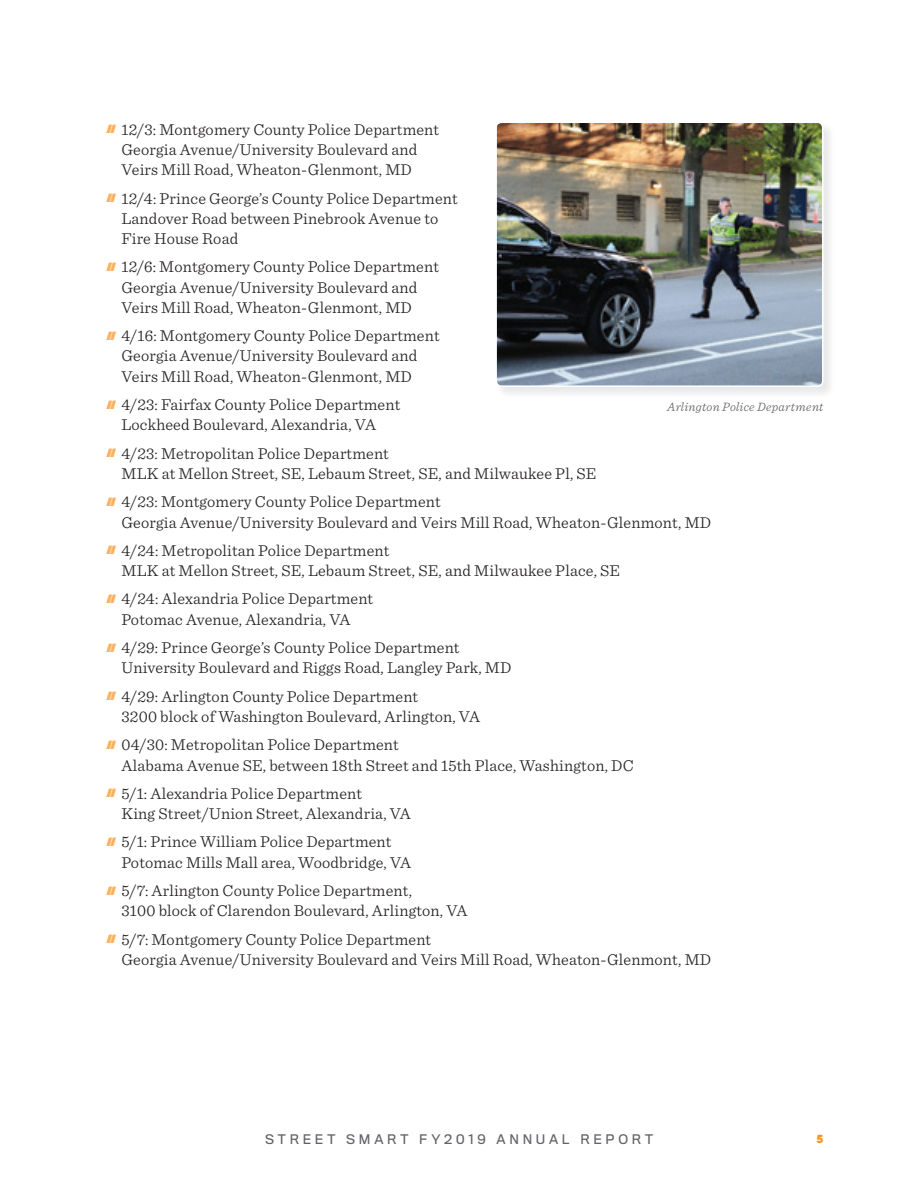
<style>
.page{position:relative;width:918px;height:1188px;background:#fff}
.page>*{position:absolute;margin:0;border:0;box-sizing:border-box;transform-origin:0 0}
.t1{font:300 16.5px/20.2px "Sentinel";letter-spacing:.01em;color:#231f20}
.t2{font:italic 300 12.75px "Sentinel";letter-spacing:.02em;color:#656268}
.t3{font:12.3px "Titling Gothic FB Normal";letter-spacing:.31em;color:#656268}
.t4{font:10.5px "Eveleth Clean";color:#f7931d}
.s1{font-family:"Morse Tech";font-weight:400;font-size:13.2px;color:#fab05f}
</style>
<div class="page">
<div style="left:495px;top:121px;width:340px;height:277px;background:#f2f1f1"></div>
<img style="left:496px;top:122px;width:327px;height:264px">
<div style="left:495px;top:121px;width:329px;height:266px;border:2px solid #fff;border-radius:5px"></div>
<p class="t1" style="left:122px;top:118px;width:319px;text-indent:-15px"><span class="s1">M</span> 12/3: Montgomery County Police Department<br>Georgia Avenue/University Boulevard and<br>Veirs Mill Road, Wheaton-Glenmont, MD</p>
<p class="t1" style="left:122px;top:187px;width:338px;text-indent:-15px"><span class="s1">M</span> 12/4: Prince George’s County Police Department<br>Landover Road between Pinebrook Avenue to<br>Fire House Road</p>
<p class="t1" style="left:122px;top:256px;width:319px;text-indent:-15px"><span class="s1">M</span> 12/6: Montgomery County Police Department<br>Georgia Avenue/University Boulevard and<br>Veirs Mill Road, Wheaton-Glenmont, MD</p>
<p class="t1" style="left:122px;top:324px;width:320px;text-indent:-15px"><span class="s1">M</span> 4/16: Montgomery County Police Department<br>Georgia Avenue/University Boulevard and<br>Veirs Mill Road, Wheaton-Glenmont, MD</p>
<p class="t1" style="left:106px;top:393px;width:295px;text-align:center"><span class="s1">M</span> 4/23: Fairfax County Police Department<br>Lockheed Boulevard, Alexandria, VA</p>
<p class="t1" style="left:122px;top:442px;width:477px;text-indent:-15px"><span class="s1">M</span> 4/23: Metropolitan Police Department<br>MLK at Mellon Street, SE, Lebaum Street, SE, and Milwaukee Pl, SE</p>
<p class="t1" style="left:122px;top:491px;width:591px;text-indent:-15px"><span class="s1">M</span> 4/23: Montgomery County Police Department<br>Georgia Avenue/University Boulevard and Veirs Mill Road, Wheaton-Glenmont, MD</p>
<p class="t1" style="left:122px;top:539px;width:500px;text-indent:-15px"><span class="s1">M</span> 4/24: Metropolitan Police Department<br>MLK at Mellon Street, SE, Lebaum Street, SE, and Milwaukee Place, SE</p>
<p class="t1" style="left:106px;top:588px;width:268px;text-align:center"><span class="s1">M</span> 4/24: Alexandria Police Department<br>Potomac Avenue, Alexandria, VA</p>
<p class="t1" style="left:122px;top:636px;width:392px;text-indent:-15px"><span class="s1">M</span> 4/29: Prince George’s County Police Department<br>University Boulevard and Riggs Road, Langley Park, MD</p>
<p class="t1" style="left:122px;top:685px;width:360px;text-indent:-15px"><span class="s1">M</span> 4/29: Arlington County Police Department<br>3200 block of Washington Boulevard, Arlington, VA</p>
<p class="t1" style="left:122px;top:734px;width:514px;text-indent:-15px"><span class="s1">M</span> 04/30: Metropolitan Police Department<br>Alabama Avenue SE, between 18th Street and 15th Place, Washington, DC</p>
<p class="t1" style="left:122px;top:782px;width:291px;text-indent:-15px"><span class="s1">M</span> 5/1: Alexandria Police Department<br>King Street/Union Street, Alexandria, VA</p>
<p class="t1" style="left:122px;top:831px;width:291px;text-indent:-15px"><span class="s1">M</span> 5/1: Prince William Police Department<br>Potomac Mills Mall area, Woodbridge, VA</p>
<p class="t1" style="left:122px;top:879px;width:348px;text-indent:-15px"><span class="s1">M</span> 5/7: Arlington County Police Department,<br>3100 block of Clarendon Boulevard, Arlington, VA</p>
<p class="t1" style="left:122px;top:928px;width:591px;text-indent:-15px"><span class="s1">M</span> 5/7: Montgomery County Police Department<br>Georgia Avenue/University Boulevard and Veirs Mill Road, Wheaton-Glenmont, MD</p>
<p class="t2" style="left:667px;top:397px;width:158px">Arlington Police Department</p>
<p class="t3" style="left:265px;top:1132px;width:389px">STREET SMART FY2019 ANNUAL REPORT</p>
<p class="t4" style="left:817px;top:1131px;width:8px">5</p>
</div>
